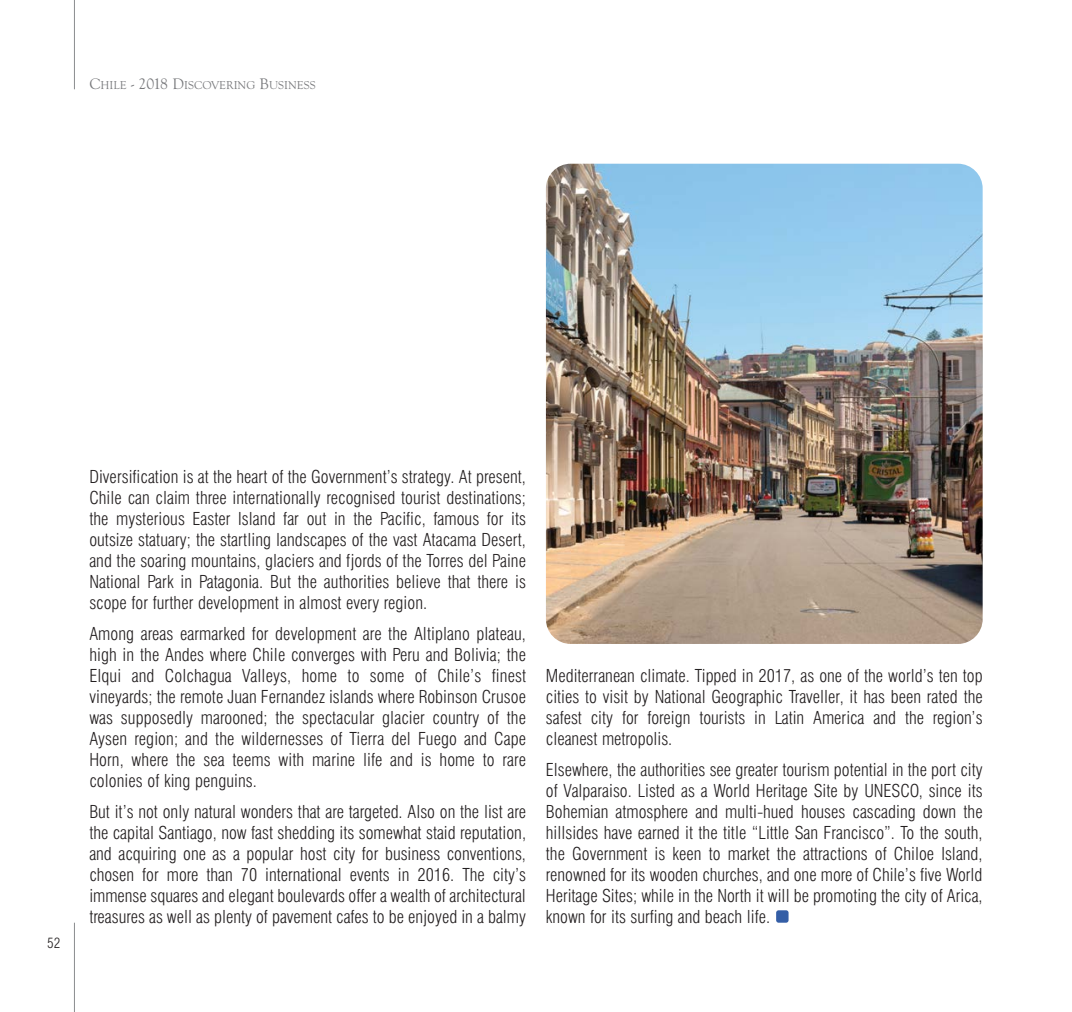
<style>
.page{position:relative;width:1072px;height:1012px;background:#fff}
.page>*{position:absolute;margin:0;border:0;box-sizing:border-box;transform-origin:0 0}
.t1{font:300 condensed 17.5px/21px "Swiss 721 BT";color:#231f20;text-align:justify}
.t2{font:300 condensed 14px "Swiss 721 BT";color:#231f20}
.t3{font:11.9px "Goudy Old Style T";color:#77787b}
.s1{font-size:15.75px}
</style>
<div class="page">
<hr style="left:74px;top:923px;width:1px;height:89px;background:#8a8c8e">
<hr style="left:74px;top:0;width:1px;height:89px;background:#8a8c8e">
<img style="left:546px;top:164px;width:436px;height:480px;border-radius:25px">
<div style="left:776px;top:910px;width:12px;height:13px;background:#345ea6;border-radius:2px"></div>
<p class="t3" style="left:89px;top:80px;width:228px"><span class="s1">C</span>HILE <span class="s1">- 2018 D</span>ISCOVERING <span class="s1">B</span>USINESS</p>
<p class="t2" style="left:47px;top:935px;width:15px">52</p>
<p class="t1" style="left:89px;top:466px;width:438px">Diversification is at the heart of the Government’s strategy. At present, Chile can claim three internationally recognised tourist destinations; the mysterious Easter Island far out in the Pacific, famous for its outsize statuary; the startling landscapes of the vast Atacama Desert, and the soaring mountains, glaciers and fjords of the Torres del Paine National Park in Patagonia. But the authorities believe that there is scope for further development in almost every region.</p>
<p class="t1" style="left:89px;top:623px;width:438px">Among areas earmarked for development are the Altiplano plateau, high in the Andes where Chile converges with Peru and Bolivia; the Elqui and Colchagua Valleys, home to some of Chile’s finest vineyards; the remote Juan Fernandez islands where Robinson Crusoe was supposedly marooned; the spectacular glacier country of the Aysen region; and the wildernesses of Tierra del Fuego and Cape Horn, where the sea teems with marine life and is home to rare colonies of king penguins.</p>
<p class="t1" style="left:89px;top:801px;width:438px">But it’s not only natural wonders that are targeted. Also on the list are the capital Santiago, now fast shedding its somewhat staid reputation, and acquiring one as a popular host city for business conventions, chosen for more than 70 international events in 2016. The city’s immense squares and elegant boulevards offer a wealth of architectural treasures as well as plenty of pavement cafes to be enjoyed in a balmy</p>
<p class="t1" style="left:546px;top:665px;width:438px">Mediterranean climate. Tipped in 2017, as one of the world’s ten top cities to visit by National Geographic Traveller, it has been rated the safest city for foreign tourists in Latin America and the region’s cleanest metropolis.</p>
<p class="t1" style="left:546px;top:759px;width:438px">Elsewhere, the authorities see greater tourism potential in the port city of Valparaiso. Listed as a World Heritage Site by UNESCO, since its Bohemian atmosphere and multi-hued houses cascading down the hillsides have earned it the title “Little San Francisco”. To the south, the Government is keen to market the attractions of Chiloe Island, renowned for its wooden churches, and one more of Chile’s five World Heritage Sites; while in the North it will be promoting the city of Arica, known for its surfing and beach life.</p>
</div>
